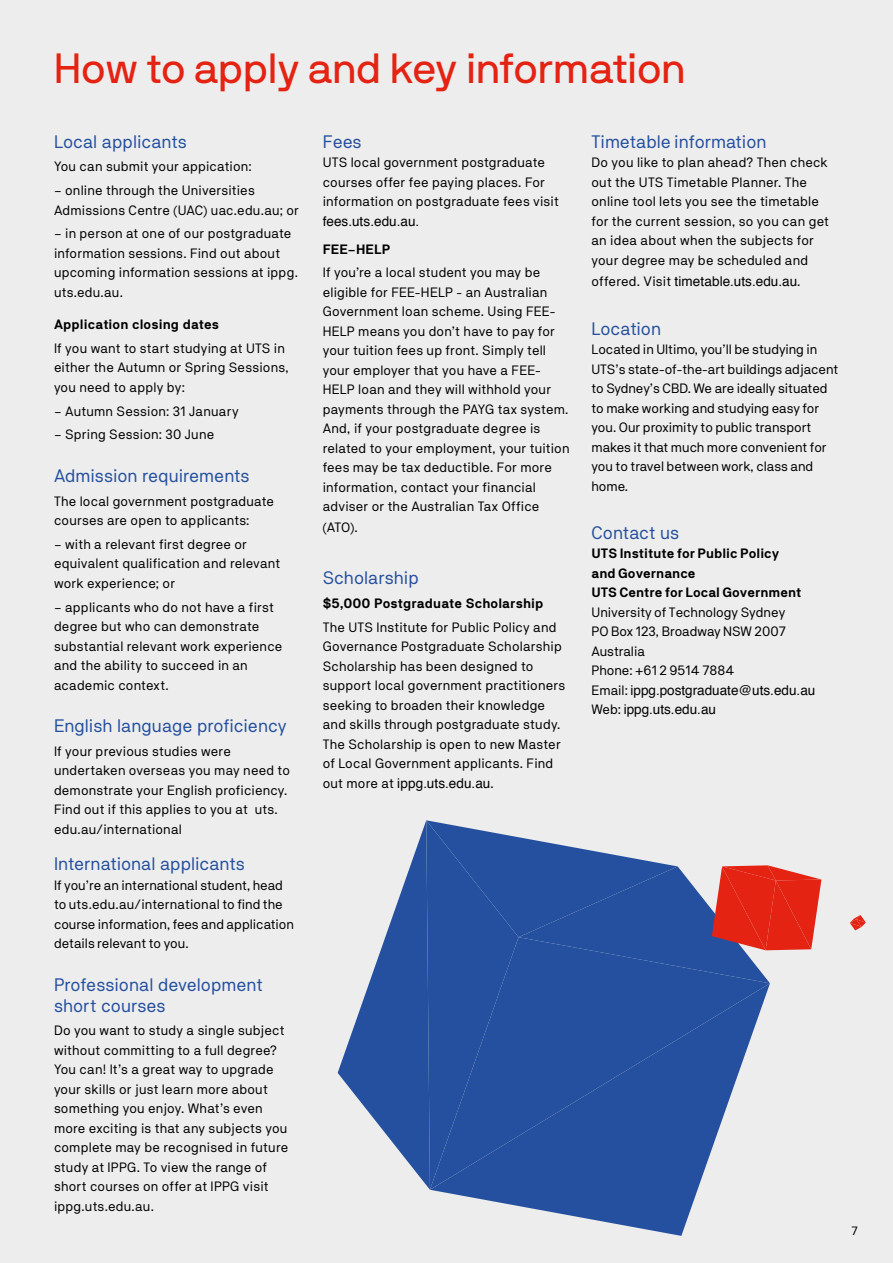
<style>
.page{position:relative;width:893px;height:1263px;background:#ededed}
.page>*{position:absolute;margin:0;border:0;box-sizing:border-box;transform-origin:0 0}
.t1{font:42px "NB International Pro";letter-spacing:-.01em;color:#e42313}
.t2{font:18px/21px "NB Akademie Std";color:#25509f}
.t3{font:13.5px/19.5px "NB Akademie Std";letter-spacing:.015em;color:#000}
.t4{font:13.5px/19.5px "Helvetica";color:#000}
.t5{font:700 13.5px/19.5px "NB Akademie Std";color:#000}
.t6{font:12px "NB Akademie Std";color:#000}
.s1{font-family:"NB Akademie Std"}
</style>
<div class="page">
<svg style="left:431px;top:1190px;width:267px;height:46px"></svg>
<svg style="left:338px;top:820px;width:483px;height:370px"></svg>
<svg style="left:850px;top:915px;width:16px;height:15px"></svg>
<h1 class="t1" style="left:54px;top:45px;width:633px">How to apply and key information</h1>
<h2 class="t2" style="left:54px;top:131px;width:134px">Local applicants</h2>
<p class="t3" style="left:54px;top:157px;width:199px">You can submit your appication:</p>
<p class="t3" style="left:54px;top:181px;width:246px">– online through the Universities<br>Admissions Centre (UAC) uac.edu.au; or</p>
<p class="t3" style="left:54px;top:224px;width:245px">– in person at one of our postgraduate information sessions. Find out about upcoming information sessions at ippg. uts.edu.au.</p>
<p class="t5" style="left:54px;top:315px;width:167px">Application closing dates</p>
<p class="t3" style="left:54px;top:338px;width:236px">If you want to start studying at UTS in either the Autumn or Spring Sessions, you need to apply by:</p>
<p class="t3" style="left:54px;top:401px;width:186px">– Autumn Session: 31 January</p>
<p class="t3" style="left:54px;top:425px;width:162px">– Spring Session: 30 June</p>
<h2 class="t2" style="left:54px;top:465px;width:197px">Admission requirements</h2>
<p class="t3" style="left:54px;top:491px;width:222px">The local government postgraduate courses are open to applicants:</p>
<p class="t3" style="left:54px;top:534px;width:228px">– with a relevant first degree or equivalent qualification and relevant work experience; or</p>
<p class="t3" style="left:54px;top:597px;width:230px">– applicants who do not have a first degree but who can demonstrate substantial relevant work experience and the ability to succeed in an academic context.</p>
<h2 class="t2" style="left:54px;top:715px;width:234px">English language proficiency</h2>
<p class="t3" style="left:54px;top:741px;width:237px">If your previous studies were undertaken overseas you may need to demonstrate your English proficiency.<br>Find out if this applies to you at uts. edu.au/international</p>
<h2 class="t2" style="left:54px;top:853px;width:192px">International applicants</h2>
<p class="t3" style="left:54px;top:875px;width:241px">If you’re an international student, head to uts.edu.au/international to find the course information, fees and application details relevant to you.</p>
<h2 class="t2" style="left:54px;top:974px;width:210px">Professional development short courses</h2>
<p class="t3" style="left:54px;top:1021px;width:236px">Do you want to study a single subject without committing to a full degree?<br>You can! It’s a great way to upgrade your skills or just learn more about something you enjoy. What’s even more exciting is that any subjects you complete may be recognised in future study at IPPG. To view the range of short courses on offer at IPPG visit ippg.uts.edu.au.</p>
<h2 class="t2" style="left:323px;top:131px;width:40px">Fees</h2>
<p class="t3" style="left:323px;top:153px;width:238px">UTS local government postgraduate courses offer fee paying places. For information on postgraduate fees visit</p>
<p class="t4" style="left:323px;top:212px;width:98px">fees.uts.edu.au.</p>
<p class="t5" style="left:323px;top:239px;width:69px">FEE–HELP</p>
<p class="t3" style="left:323px;top:263px;width:248px">If you’re a local student you may be eligible for FEE-HELP - an Australian Government loan scheme. Using FEE-HELP means you don’t have to pay for your tuition fees up front. Simply tell your employer that you have a FEE-HELP loan and they will withhold your payments through the PAYG tax system.<br>And, if your postgraduate degree is related to your employment, your tuition fees may be tax deductible. For more information, contact your financial adviser or the Australian Tax Office</p>
<p class="t3" style="left:323px;top:518px;width:37px">(ATO).</p>
<h2 class="t2" style="left:323px;top:567px;width:97px">Scholarship</h2>
<p class="t5" style="left:323px;top:593px;width:222px">$5,000 Postgraduate Scholarship</p>
<p class="t3" style="left:323px;top:617px;width:244px">The UTS Institute for Public Policy and Governance Postgraduate Scholarship Scholarship has been designed to support local government practitioners seeking to broaden their knowledge and skills through postgraduate study.<br>The Scholarship is open to new Master of Local Government applicants. Find</p>
<p class="t4" style="left:323px;top:774px;width:172px"><span class="s1">out more at</span> ippg.uts.edu.au<span class="s1">.</span></p>
<h2 class="t2" style="left:591px;top:131px;width:176px">Timetable information</h2>
<p class="t3" style="left:591px;top:153px;width:239px">Do you like to plan ahead? Then check out the UTS Timetable Planner. The online tool lets you see the timetable for the current session, so you can get an idea about when the subjects for your degree may be scheduled and</p>
<p class="t4" style="left:591px;top:272px;width:210px"><span class="s1">offered. Visit</span> timetable.uts.edu.au<span class="s1">.</span></p>
<h2 class="t2" style="left:591px;top:318px;width:71px">Location</h2>
<p class="t3" style="left:591px;top:340px;width:248px">Located in Ultimo, you’ll be studying in UTS’s state-of-the-art buildings adjacent to Sydney’s CBD. We are ideally situated to make working and studying easy for you. Our proximity to public transport makes it that much more convenient for you to travel between work, class and home.</p>
<h2 class="t2" style="left:591px;top:521px;width:89px">Contact us</h2>
<p class="t5" style="left:591px;top:543px;width:211px">UTS Institute for Public Policy and Governance<br>UTS Centre for Local Government</p>
<p class="t3" style="left:591px;top:602px;width:196px">University of Technology Sydney<br>PO Box 123, Broadway NSW 2007<br>Australia<br>Phone: +61 2 9514 7884</p>
<p class="t4" style="left:591px;top:681px;width:225px"><span class="s1">Email:</span> ippg.postgraduate@uts.edu.au<br><span class="s1">Web:</span> ippg.uts.edu.au</p>
<p class="t6" style="left:851px;top:1224px;width:8px">7</p>
</div>
